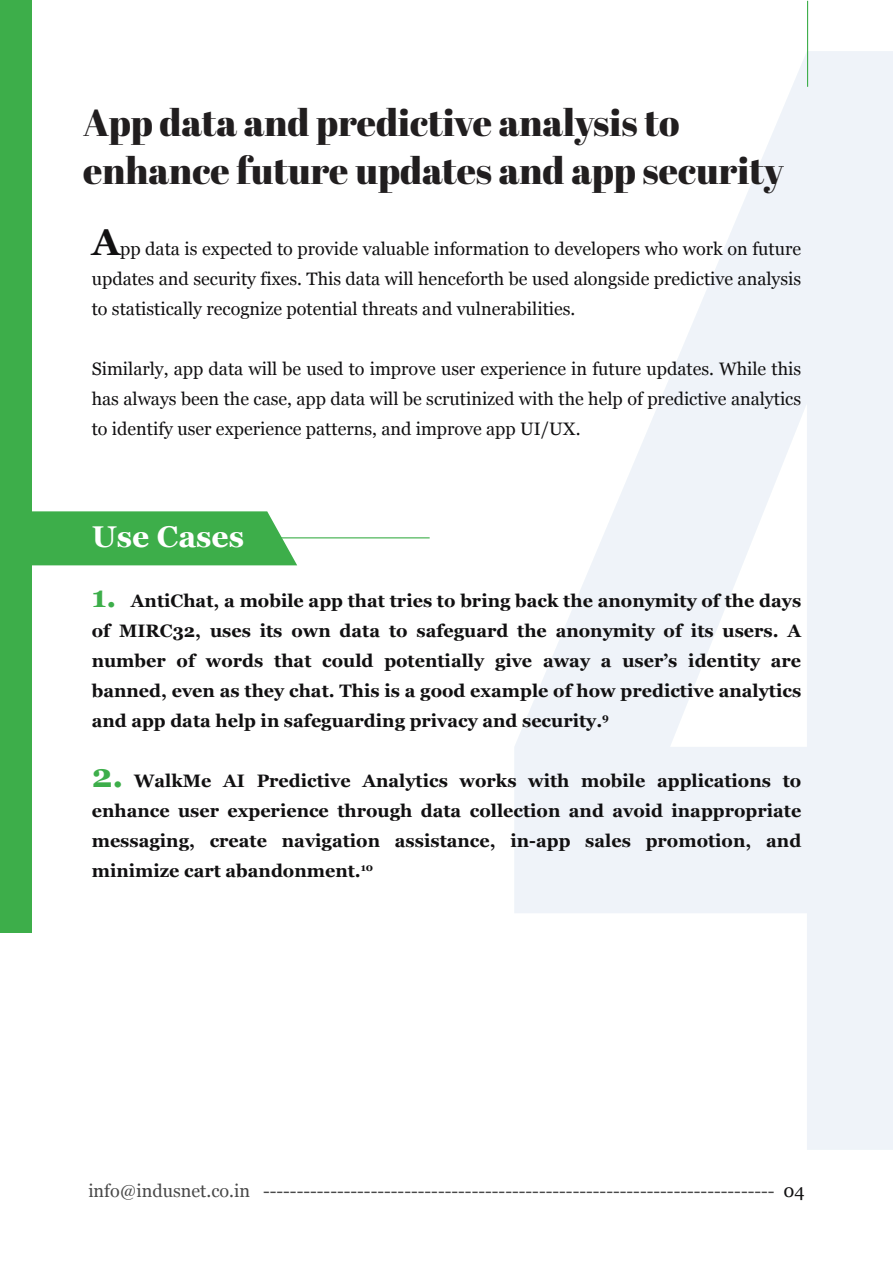
<style>
.page{position:relative;width:893px;height:1263px;background:#fff}
.page>*{position:absolute;margin:0;border:0;box-sizing:border-box;transform-origin:0 0}
.t1{font:37.5px/48px "Abril Fatface";color:#211e1f}
.t2{font:700 30px "Georgia";color:#fff}
.t3{font:700 18px/30px "Georgia";color:#111011;text-align:justify}
.t4{font:18px/30px "Georgia";color:#111011;text-align:justify}
.t5{font:18px "Georgia";color:#494949}
.s1{font-weight:700;font-size:37.5px}
.s2{font-size:30px;color:#3dae4a}
.s3{font-size:33px;color:#3dae4a}
.s4{color:#111011}
</style>
<div class="page">
<svg style="left:514px;top:51px;width:379px;height:1099px;fill:#eff3f9"></svg>
<hr style="left:807px;top:1px;width:1px;height:86px;background:#3dae4a">
<hr style="left:0;top:537px;width:430px;height:1px;background:#3dae4a">
<div style="left:0;top:0;width:32px;height:932px;background:#3dae4a"></div>
<svg style="left:32px;top:511px;width:265px;height:54px;background:#48b255"></svg>
<h1 class="t1" style="left:83px;top:97px;width:702px">App data and predictive analysis to enhance future updates and app security</h1>
<p class="t4" style="left:92px;top:234px;width:711px"><span class="s1">A</span>pp data is expected to provide valuable information to developers who work on future updates and security fixes. This data will henceforth be used alongside predictive analysis to statistically recognize potential threats and vulnerabilities.</p>
<p class="t4" style="left:92px;top:354px;width:711px">Similarly, app data will be used to improve user experience in future updates. While this has always been the case, app data will be scrutinized with the help of predictive analytics to identify user experience patterns, and improve app UI/UX.</p>
<h2 class="t2" style="left:92px;top:514px;width:154px">Use Cases</h2>
<p class="t3" style="left:92px;top:585px;width:711px"><span class="s2">1.</span> AntiChat, a mobile app that tries to bring back the anonymity of the days of MIRC32, uses its own data to safeguard the anonymity of its users. A number of words that could potentially give away a user’s identity are banned, even as they chat. This is a good example of how predictive analytics and app data help in safeguarding privacy and security.<sup>9</sup></p>
<p class="t3" style="left:92px;top:765px;width:711px"><span class="s3">2.</span> WalkMe AI Predictive Analytics works with mobile applications to enhance user experience through data collection and avoid inappropriate messaging, create navigation assistance, in-app sales promotion, and minimize cart abandonment.<sup>10</sup></p>
<p class="t5" style="left:88px;top:1180px;width:718px">info@indusnet.co.in ---------------------------------------------------------------------------- <span class="s4">04</span></p>
</div>
